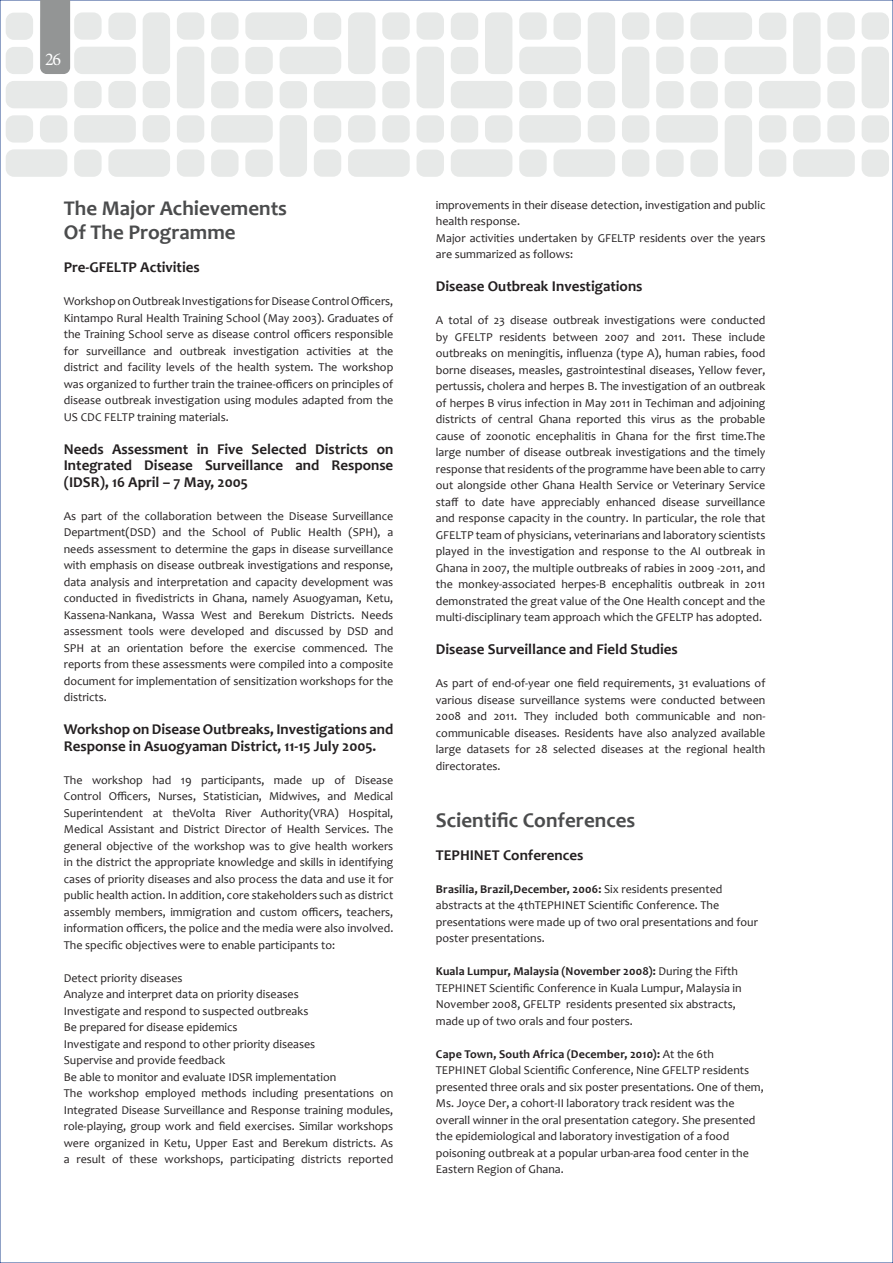
<style>
.page{position:relative;width:893px;height:1263px;background:#fff}
.page>*{position:absolute;margin:0;border:0;box-sizing:border-box;transform-origin:0 0}
.t1{font:700 21px/24px "Candara";color:#4b4c4d}
.t2{font:18px "Minion Pro";color:#fff}
.t3{font:700 15px/16.5px "Candara";color:#231f20;text-align:justify}
.t4{font:12px/16.5px "Candara";color:#231f20;text-align:justify}
.s1{font-weight:700}
</style>
<div class="page">
<svg style="left:6px;top:12px;width:883px;height:165px;fill:#e7e9e8"></svg>
<div style="left:40px;top:0;width:30px;height:74px;background:#939595"></div>
<h2 class="t2" style="left:45px;top:47px;width:18px">26</h2>
<h1 class="t1" style="left:64px;top:196px;width:225px">The Major Achievements<br>Of The Programme</h1>
<p class="t3" style="left:64px;top:259px;width:137px">Pre-GFELTP Activities</p>
<p class="t4" style="left:64px;top:293px;width:331px">Workshop on Outbreak Investigations for Disease Control Officers, Kintampo Rural Health Training School (May 2003). Graduates of the Training School serve as disease control officers responsible for surveillance and outbreak investigation activities at the district and facility levels of the health system. The workshop was organized to further train the trainee-officers on principles of disease outbreak investigation using modules adapted from the US CDC FELTP training materials.</p>
<p class="t3" style="left:64px;top:440px;width:331px">Needs Assessment in Five Selected Districts on Integrated Disease Surveillance and Response (IDSR), 16 April – 7 May, 2005</p>
<p class="t4" style="left:64px;top:507px;width:331px">As part of the collaboration between the Disease Surveillance Department(DSD) and the School of Public Health (SPH), a needs assessment to determine the gaps in disease surveillance with emphasis on disease outbreak investigations and response, data analysis and interpretation and capacity development was conducted in fivedistricts in Ghana, namely Asuogyaman, Ketu, Kassena-Nankana, Wassa West and Berekum Districts. Needs assessment tools were developed and discussed by DSD and SPH at an orientation before the exercise commenced. The reports from these assessments were compiled into a composite document for implementation of sensitization workshops for the districts.</p>
<p class="t3" style="left:64px;top:721px;width:331px">Workshop on Disease Outbreaks, Investigations and<br>Response in Asuogyaman District, 11-15 July 2005.</p>
<p class="t4" style="left:64px;top:771px;width:331px">The workshop had 19 participants, made up of Disease Control Officers, Nurses, Statistician, Midwives, and Medical Superintendent at theVolta River Authority(VRA) Hospital, Medical Assistant and District Director of Health Services. The general objective of the workshop was to give health workers in the district the appropriate knowledge and skills in identifying cases of priority diseases and also process the data and use it for public health action. In addition, core stakeholders such as district assembly members, immigration and custom officers, teachers, information officers, the police and the media were also involved.<br>The specific objectives were to enable participants to:</p>
<p class="t4" style="left:64px;top:969px;width:331px;text-align:left">Detect priority diseases<br>Analyze and interpret data on priority diseases<br>Investigate and respond to suspected outbreaks<br>Be prepared for disease epidemics<br>Investigate and respond to other priority diseases<br>Supervise and provide feedback<br>Be able to monitor and evaluate IDSR implementation<br>The workshop employed methods including presentations on Integrated Disease Surveillance and Response training modules, role-playing, group work and field exercises. Similar workshops were organized in Ketu, Upper East and Berekum districts. As a result of these workshops, participating districts reported</p>
<p class="t4" style="left:436px;top:196px;width:331px;text-align:left">improvements in their disease detection, investigation and public health response.<br>Major activities undertaken by GFELTP residents over the years are summarized as follows:</p>
<p class="t3" style="left:436px;top:278px;width:208px">Disease Outbreak Investigations</p>
<p class="t4" style="left:436px;top:312px;width:331px">A total of 23 disease outbreak investigations were conducted by GFELTP residents between 2007 and 2011. These include outbreaks on meningitis, influenza (type A), human rabies, food borne diseases, measles, gastrointestinal diseases, Yellow fever, pertussis, cholera and herpes B. The investigation of an outbreak of herpes B virus infection in May 2011 in Techiman and adjoining districts of central Ghana reported this virus as the probable cause of zoonotic encephalitis in Ghana for the first time.The large number of disease outbreak investigations and the timely response that residents of the programme have been able to carry out alongside other Ghana Health Service or Veterinary Service staff to date have appreciably enhanced disease surveillance and response capacity in the country. In particular, the role that GFELTP team of physicians, veterinarians and laboratory scientists played in the investigation and response to the AI outbreak in Ghana in 2007, the multiple outbreaks of rabies in 2009 -2011, and the monkey-associated herpes-B encephalitis outbreak in 2011 demonstrated the great value of the One Health concept and the multi-disciplinary team approach which the GFELTP has adopted.</p>
<p class="t3" style="left:436px;top:641px;width:244px">Disease Surveillance and Field Studies</p>
<p class="t4" style="left:436px;top:675px;width:331px">As part of end-of-year one field requirements, 31 evaluations of various disease surveillance systems were conducted between 2008 and 2011. They included both communicable and non&shy;communicable diseases. Residents have also analyzed available large datasets for 28 selected diseases at the regional health directorates.</p>
<h1 class="t1" style="left:436px;top:808px;width:201px">Scientific Conferences</h1>
<p class="t3" style="left:436px;top:846px;width:149px">TEPHINET Conferences</p>
<p class="t4" style="left:436px;top:880px;width:324px;text-align:left"><span class="s1">Brasilia, Brazil,December, 2006:</span> Six residents presented abstracts at the 4thTEPHINET Scientific Conference. The presentations were made up of two oral presentations and four poster presentations.</p>
<p class="t4" style="left:436px;top:963px;width:307px;text-align:left"><span class="s1">Kuala Lumpur, Malaysia (November 2008):</span> During the Fifth TEPHINET Scientific Conference in Kuala Lumpur, Malaysia in November 2008, GFELTP residents presented six abstracts, made up of two orals and four posters.</p>
<p class="t4" style="left:436px;top:1045px;width:329px;text-align:left"><span class="s1">Cape Town, South Africa (December, 2010):</span> At the 6th TEPHINET Global Scientific Conference, Nine GFELTP residents presented three orals and six poster presentations. One of them, Ms. Joyce Der, a cohort-II laboratory track resident was the overall winner in the oral presentation category. She presented the epidemiological and laboratory investigation of a food poisoning outbreak at a popular urban-area food center in the Eastern Region of Ghana.</p>
</div>
